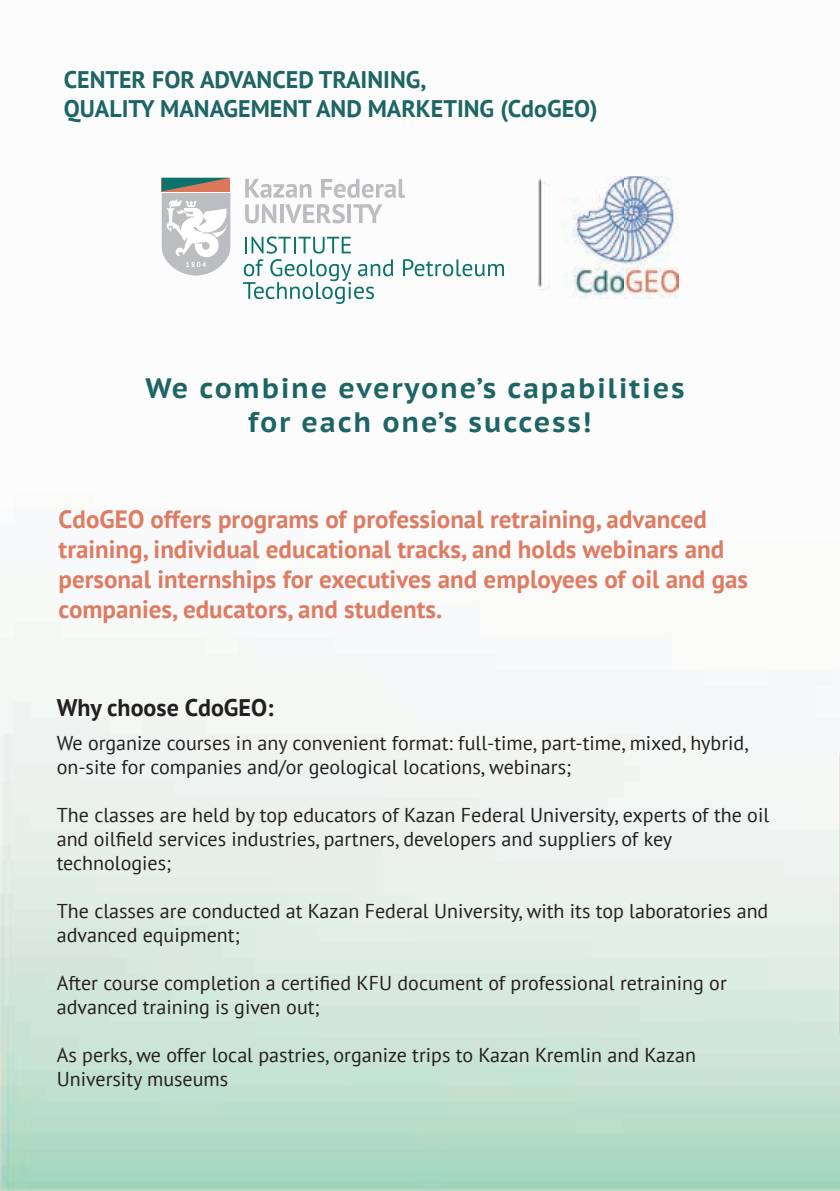
<style>
.page{position:relative;width:840px;height:1191px;background:#fff}
.page>*{position:absolute;margin:0;border:0;box-sizing:border-box;transform-origin:0 0}
.t1{font:700 28px/33.6px "PT Sans Caption";letter-spacing:.06em;color:#1d6564;text-align:center}
.t2{font:700 25px/30px "PT Sans";color:#de7c63}
.t3{font:700 24px/28.8px "PT Sans";color:#1d6564}
.t4{font:700 24px "PT Sans";color:#231f20}
.t5{font:20px/24px "PT Sans";color:#231f20}
</style>
<div class="page">
<img style="left:0;top:177px;width:839px;height:1014px">
<svg style="left:839px;top:752px;width:1px;height:348px"></svg>
<img style="left:515px;top:176px;width:162px;height:122px">
<svg style="left:403px;top:259px;width:100px;height:17px"></svg>
<svg style="left:243px;top:236px;width:150px;height:68px"></svg>
<svg style="left:245px;top:179px;width:66px;height:19px"></svg>
<svg style="left:321px;top:179px;width:83px;height:19px"></svg>
<svg style="left:245px;top:204px;width:31px;height:19px"></svg>
<hr style="left:280px;top:204px;width:3px;height:19px;background:#bcbdc0">
<svg style="left:285px;top:204px;width:59px;height:19px"></svg>
<hr style="left:347px;top:204px;width:4px;height:19px;background:#bcbdc0">
<svg style="left:353px;top:204px;width:29px;height:19px"></svg>
<svg style="left:162px;top:178px;width:68px;height:97px"></svg>
<p class="t3" style="left:64px;top:65px;width:535px">CENTER FOR ADVANCED TRAINING,<br>QUALITY MANAGEMENT AND MARKETING (CdoGEO)</p>
<h1 class="t1" style="left:145px;top:371px;width:540px">We combine everyone’s capabilities for each one’s success!</h1>
<p class="t2" style="left:59px;top:503px;width:690px">CdoGEO offers programs of professional retraining, advanced training, individual educational tracks, and holds webinars and personal internships for executives and employees of oil and gas companies, educators, and students.</p>
<p class="t4" style="left:57px;top:692px;width:218px">Why choose CdoGEO:</p>
<p class="t5" style="left:57px;top:730px;width:693px">We organize courses in any convenient format: full-time, part-time, mixed, hybrid, on-site for companies and/or geological locations, webinars;</p>
<p class="t5" style="left:57px;top:802px;width:713px">The classes are held by top educators of Kazan Federal University, experts of the oil and oilfield services industries, partners, developers and suppliers of key technologies;</p>
<p class="t5" style="left:57px;top:898px;width:712px">The classes are conducted at Kazan Federal University, with its top laboratories and advanced equipment;</p>
<p class="t5" style="left:57px;top:970px;width:671px">After course completion a certified KFU document of professional retraining or advanced training is given out;</p>
<p class="t5" style="left:57px;top:1042px;width:640px">As perks, we offer local pastries, organize trips to Kazan Kremlin and Kazan<br>University museums</p>
</div>
